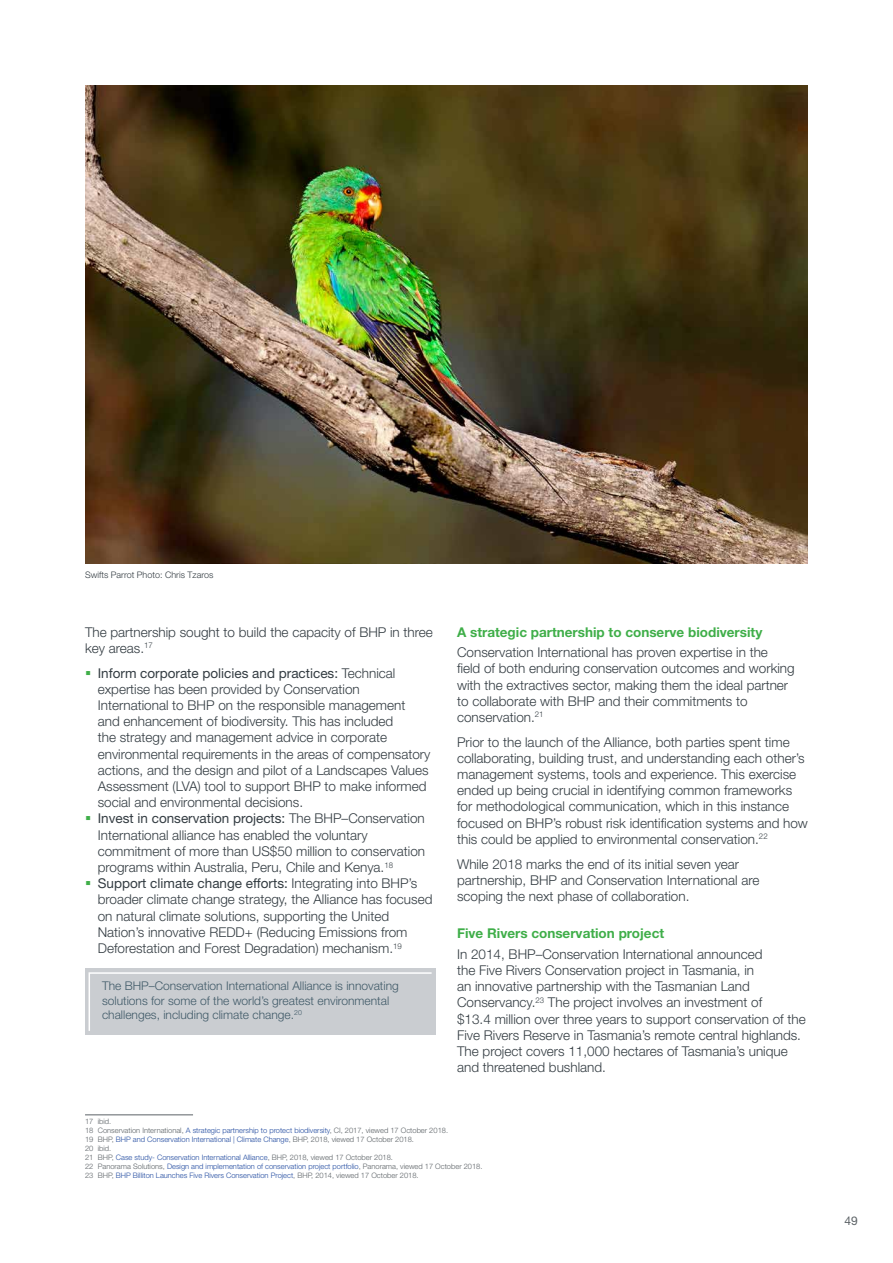
<style>
.page{position:relative;width:893px;height:1263px;background:#fff}
.page>*{position:absolute;margin:0;border:0;box-sizing:border-box;transform-origin:0 0}
.t1{font:300 13.5px/16.2px "Helvetica Neue LT Std";color:#333c42}
.t2{font:700 13.5px "Helvetica Neue LT Std";color:#3fae49}
.t3{font:300 12px/14.4px "Helvetica Neue LT Std";color:#405a68}
.t4{font:12px "Helvetica Neue LT Std";color:#5c6266}
.t5{font:300 9px "Helvetica Neue LT Std";color:#333c42}
.t6{font:300 7.5px/9px "Helvetica Neue LT Std";color:#224ba0}
.s1{font-weight:400}
.s2{color:#5c6266}
</style>
<div class="page">
<div style="left:85px;top:969px;width:351px;height:66px;background:#cacdd1"></div>
<svg style="left:88px;top:972px;width:344px;height:59px"></svg>
<hr style="left:85px;top:1114px;width:108px;height:1px;background:#5c6266">
<img style="left:85px;top:85px;width:723px;height:478px">
<p class="t5" style="left:85px;top:569px;width:130px">Swifts Parrot Photo: Chris Tzaros</p>
<p class="t1" style="left:85px;top:623px;width:349px">The partnership sought to build the capacity of BHP in three key areas.<sup>17</sup></p>
<p class="t1" style="left:98px;top:664px;width:336px"><span class="s1">Inform corporate policies and practices:</span> Technical expertise has been provided by Conservation International to BHP on the responsible management<br>and enhancement of biodiversity. This has included<br>the strategy and management advice in corporate environmental requirements in the areas of compensatory actions, and the design and pilot of a Landscapes Values Assessment (LVA) tool to support BHP to make informed social and environmental decisions.<br><span class="s1">Invest in conservation projects:</span> The BHP–Conservation International alliance has enabled the voluntary commitment of more than US$50 million to conservation programs within Australia, Peru, Chile and Kenya.<sup>18<br></sup><span class="s1">Support climate change efforts:</span> Integrating into BHP’s broader climate change strategy, the Alliance has focused on natural climate solutions, supporting the United Nation’s innovative REDD+ (Reducing Emissions from Deforestation and Forest Degradation) mechanism.<sup>19</sup></p>
<p class="t3" style="left:102px;top:978px;width:298px">The BHP–Conservation International Alliance is innovating solutions for some of the world’s greatest environmental challenges, including climate change.<sup>20</sup></p>
<p class="t2" style="left:457px;top:623px;width:307px">A strategic partnership to conserve biodiversity</p>
<p class="t1" style="left:457px;top:644px;width:339px">Conservation International has proven expertise in the<br>field of both enduring conservation outcomes and working with the extractives sector, making them the ideal partner to collaborate with BHP and their commitments to conservation.<sup>21</sup></p>
<p class="t1" style="left:457px;top:733px;width:352px">Prior to the launch of the Alliance, both parties spent time collaborating, building trust, and understanding each other’s management systems, tools and experience. This exercise ended up being crucial in identifying common frameworks for methodological communication, which in this instance focused on BHP’s robust risk identification systems and how this could be applied to environmental conservation.<sup>22</sup></p>
<p class="t1" style="left:457px;top:855px;width:304px">While 2018 marks the end of its initial seven year partnership, BHP and Conservation International are scoping the next phase of collaboration.</p>
<p class="t2" style="left:457px;top:925px;width:209px">Five Rivers conservation project</p>
<p class="t1" style="left:457px;top:946px;width:350px">In 2014, BHP–Conservation International announced<br>the Five Rivers Conservation project in Tasmania, in<br>an innovative partnership with the Tasmanian Land Conservancy.<sup>23</sup> The project involves an investment of<br>$13.4 million over three years to support conservation of the Five Rivers Reserve in Tasmania’s remote central highlands.<br>The project covers 11,000 hectares of Tasmania’s unique and threatened bushland.</p>
<p class="t6" style="left:85px;top:1116px;width:399px"><span class="s2">17 ibid.<br>18 Conservation International,</span> A strategic partnership to protect biodiversity<span class="s2">, CI, 2017, viewed 17 October 2018.<br>19 BHP,</span> BHP and Conservation International | Climate Change<span class="s2">, BHP, 2018, viewed 17 October 2018.<br>20 ibid.<br>21 BHP,</span> Case study- Conservation International Alliance<span class="s2">, BHP, 2018, viewed 17 October 2018.<br>22 Panorama Solutions,</span> Design and implementation of conservation project portfolio<span class="s2">, Panorama, viewed 17 October 2018.<br>23 BHP,</span> BHP Billiton Launches Five Rivers Conservation Project<span class="s2">, BHP, 2014, viewed 17 October 2018.</span></p>
<p class="t4" style="left:844px;top:1213px;width:15px">49</p>
</div>
